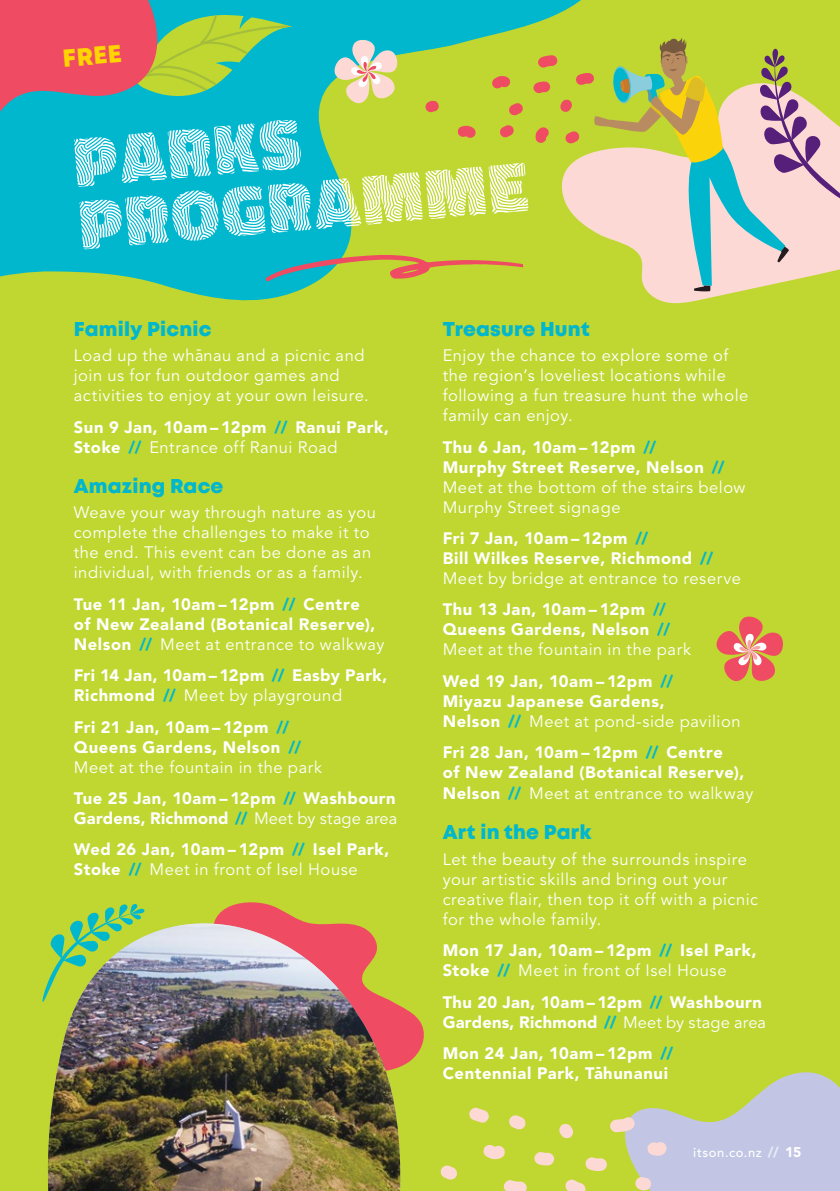
<style>
.page{position:relative;width:840px;height:1191px;background:#fff}
.page>*{position:absolute;margin:0;border:0;box-sizing:border-box;transform-origin:0 0}
.t1{font:71.6px/62.8px "Don Jos Raices";color:#fff}
.t2{font:24.6px "Mont Heavy DEMO";color:#ffd400}
.t3{font:20px "Mont Heavy DEMO";letter-spacing:.01em;color:#00b7ce}
.t4{font:900 16.4px/20px "Avenir";letter-spacing:.035em;color:#fff}
.t5{font:16.4px/20px "Avenir";letter-spacing:.035em;color:#fff}
.t6{font:500 13px "Avenir";letter-spacing:.045em;color:#fff}
.s1{color:#00b7ce}
.s2{font-weight:400}
.s3{font-weight:900}
.s4{font-weight:900;color:#00b7ce}
.s5{font-weight:900;font-size:14px;color:#eaeaf6}
.s6{font-weight:900;font-size:14px}
</style>
<div class="page">
<div style="left:0;top:0;width:839px;height:1191px;background:#bfd730"></div>
<svg style="left:0;top:0;width:581px;height:301px;fill:#00b7ce"></svg>
<svg style="left:558px;top:292px;width:178px;height:12px"></svg>
<svg style="left:334px;top:40px;width:63px;height:64px"></svg>
<svg style="left:214px;top:902px;width:210px;height:165px"></svg>
<img style="left:47px;top:923px;width:354px;height:268px">
<svg style="left:42px;top:904px;width:103px;height:98px"></svg>
<svg style="left:716px;top:616px;width:66px;height:65px"></svg>
<svg style="left:503px;top:1180px;width:23px;height:11px"></svg>
<svg style="left:469px;top:1107px;width:20px;height:16px"></svg>
<svg style="left:534px;top:1072px;width:305px;height:119px"></svg>
<svg style="left:509px;top:1115px;width:16px;height:14px"></svg>
<svg style="left:483px;top:1145px;width:21px;height:14px"></svg>
<svg style="left:440px;top:1165px;width:17px;height:15px"></svg>
<svg style="left:457px;top:125px;width:19px;height:14px"></svg>
<svg style="left:425px;top:101px;width:14px;height:11px"></svg>
<svg style="left:508px;top:103px;width:14px;height:13px"></svg>
<svg style="left:492px;top:76px;width:18px;height:13px"></svg>
<svg style="left:499px;top:125px;width:15px;height:13px"></svg>
<svg style="left:532px;top:38px;width:307px;height:254px"></svg>
<svg style="left:0;top:0;width:292px;height:112px"></svg>
<svg style="left:265px;top:255px;width:258px;height:26px"></svg>
<h2 class="t2" style="left:62px;top:44px;width:60px;rotate:-5deg">FREE</h2>
<h1 class="t1" style="left:71px;top:132px;width:451px;rotate:-5deg">Parks programme</h1>
<p class="t3" style="left:74px;top:317px;width:139px">Family Picnic</p>
<p class="t5" style="left:74px;top:346px;width:296px">Load up the wha-nau and a picnic and join us for fun outdoor games and activities to enjoy at your own leisure.</p>
<p class="t4" style="left:74px;top:417px;width:316px">Sun 9 Jan, 10am – 12pm <span class="s1">//</span> Ranui Park,<br>Stoke <span class="s1">//</span> <span class="s2">Entrance off Ranui Road</span></p>
<p class="t3" style="left:74px;top:474px;width:151px">Amazing Race</p>
<p class="t5" style="left:74px;top:503px;width:303px">Weave your way through nature as you complete the challenges to make it to the end. This event can be done as an individual, with friends or as a family.</p>
<p class="t4" style="left:74px;top:594px;width:312px">Tue 11 Jan, 10am – 12pm <span class="s1">//</span> Centre<br>of New Zealand (Botanical Reserve),<br>Nelson <span class="s1">//</span> <span class="s2">Meet at entrance to walkway</span></p>
<p class="t4" style="left:74px;top:665px;width:315px">Fri 14 Jan, 10am –12pm <span class="s1">//</span> Easby Park,<br>Richmond <span class="s1">//</span> <span class="s2">Meet by playground</span></p>
<p class="t4" style="left:74px;top:716px;width:249px">Fri 21 Jan, 10am – 12pm <span class="s1">//<br></span>Queens Gardens, Nelson <span class="s1">//<br></span><span class="s2">Meet at the fountain in the park</span></p>
<p class="t4" style="left:74px;top:788px;width:325px">Tue 25 Jan, 10am – 12pm <span class="s1">//</span> Washbourn<br>Gardens, Richmond <span class="s1">//</span> <span class="s2">Meet by stage area</span></p>
<p class="t4" style="left:74px;top:839px;width:317px">Wed 26 Jan, 10am – 12pm <span class="s1">//</span> Isel Park,<br>Stoke <span class="s1">//</span> <span class="s2">Meet in front of Isel House</span></p>
<p class="t3" style="left:442px;top:317px;width:148px">Treasure Hunt</p>
<p class="t5" style="left:442px;top:346px;width:307px">Enjoy the chance to explore some of the region’s loveliest locations while following a fun treasure hunt the whole family can enjoy.</p>
<p class="t5" style="left:442px;top:437px;width:304px"><span class="s3">Thu 6 Jan, 10am – 12pm</span> <span class="s4">//<br></span><span class="s3">Murphy Street Reserve, Nelson</span> <span class="s4">//<br></span>Meet at the bottom of the stairs below<br>Murphy Street signage</p>
<p class="t4" style="left:442px;top:528px;width:300px">Fri 7 Jan, 10am – 12pm <span class="s1">//<br></span>Bill Wilkes Reserve, Richmond <span class="s1">//<br></span><span class="s2">Meet by bridge at entrance to reserve</span></p>
<p class="t4" style="left:442px;top:599px;width:249px">Thu 13 Jan, 10am – 12pm <span class="s1">//<br></span>Queens Gardens, Nelson <span class="s1">//<br></span><span class="s2">Meet at the fountain in the park</span></p>
<p class="t4" style="left:442px;top:671px;width:299px">Wed 19 Jan, 10am – 12pm <span class="s1">//<br></span>Miyazu Japanese Gardens,<br>Nelson <span class="s1">//</span> <span class="s2">Meet at pond-side pavilion</span></p>
<p class="t4" style="left:442px;top:742px;width:312px;line-height:20.6px">Fri 28 Jan, 10am – 12pm <span class="s1">//</span> Centre<br>of New Zealand (Botanical Reserve),<br>Nelson <span class="s1">//</span> <span class="s2">Meet at entrance to walkway</span></p>
<p class="t3" style="left:442px;top:821px;width:150px">Art in the Park</p>
<p class="t5" style="left:442px;top:849px;width:317px">Let the beauty of the surrounds inspire your artistic skills and bring out your creative flair, then top it off with a picnic for the whole family.</p>
<p class="t4" style="left:442px;top:940px;width:315px">Mon 17 Jan, 10am – 12pm <span class="s1">//</span> Isel Park,<br>Stoke <span class="s1">//</span> <span class="s2">Meet in front of Isel House</span></p>
<p class="t4" style="left:442px;top:992px;width:325px">Thu 20 Jan, 10am–12pm <span class="s1">//</span> Washbourn<br>Gardens, Richmond <span class="s1">//</span> <span class="s2">Meet by stage area</span></p>
<p class="t4" style="left:442px;top:1043px;width:232px">Mon 24 Jan, 10am – 12pm <span class="s1">//<br></span>Centennial Park, Ta-hunanui</p>
<p class="t6" style="left:693px;top:1145px;width:110px">itson.co.nz <span class="s5">//</span> <span class="s6">15</span></p>
</div>
